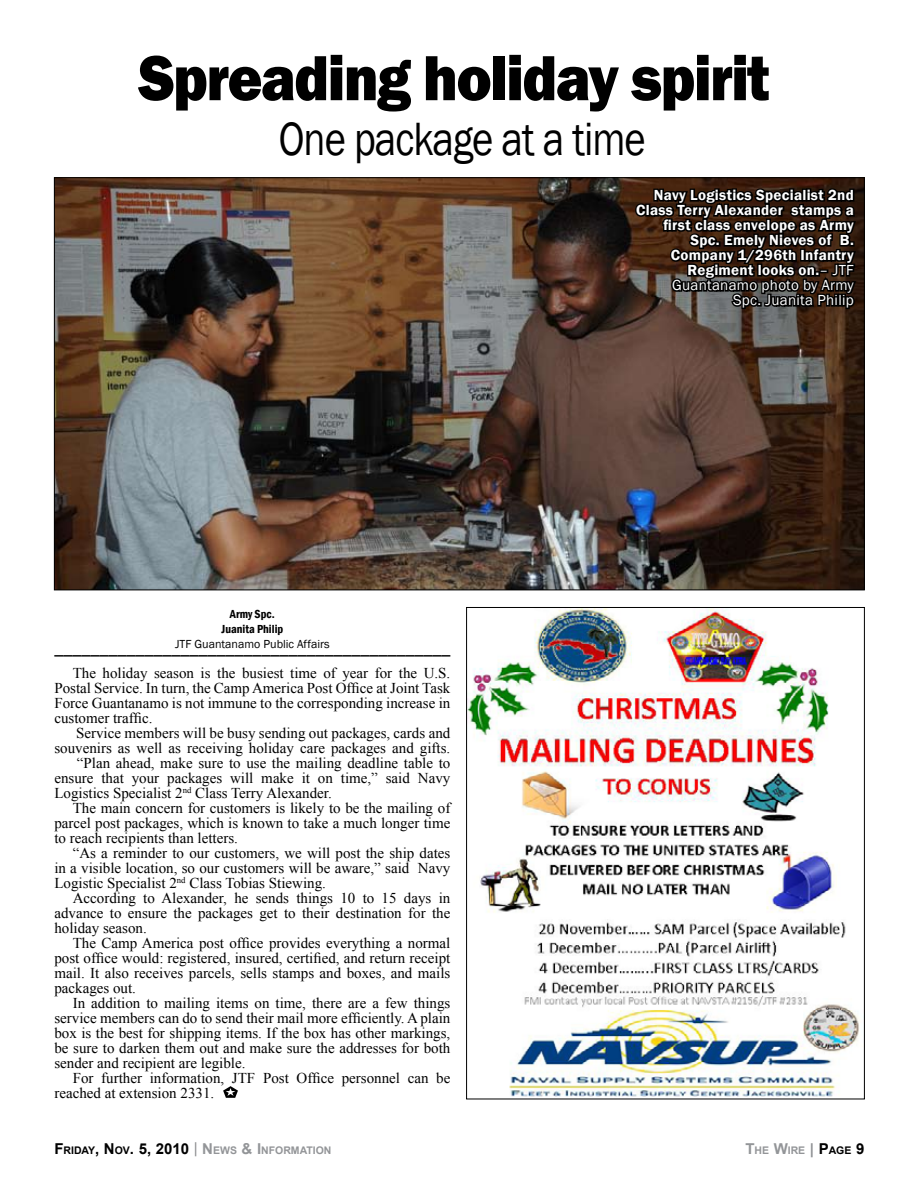
<style>
.page{position:relative;width:918px;height:1188px;background:#fff}
.page>*{position:absolute;margin:0;border:0;box-sizing:border-box;transform-origin:0 0}
.t1{font:800 66px "Franklin Gothic";letter-spacing:-.025em;color:#000;scale:.9 1}
.t2{font:48px "Franklin Gothic";letter-spacing:-.025em;color:#000;scale:.85 1}
.t3{font:18px "Franklin Gothic";color:#000}
.t4{font:15px/15px "Times New Roman";color:#000;text-align:justify}
.t5{font:600 15px/15px "Franklin Gothic";letter-spacing:.02em;color:#fff;text-align:right}
.t6{font:12px "Franklin Gothic";color:#000}
.t7{font:600 condensed 12px/15px "Franklin Gothic";color:#000;text-align:center}
.t8{font:700 10.5px "Arial";color:#939598}
.s1{font-weight:400}
.s2{font-size:15px;color:#000}
.s3{color:#000}
.s4{font-weight:400;font-size:15px;color:#8a8c8e}
.s5{font-size:15px}
.s6{font-size:15px;color:#8f9194}
</style>
<div class="page">
<img style="left:468px;top:609px;width:391px;height:488px">
<img style="left:56px;top:179px;width:807px;height:409px">
<svg style="left:223px;top:1086px;width:15px;height:12px"></svg>
<svg style="left:633px;top:182px;width:225px;height:130px"></svg>
<h1 class="t1" style="left:139px;top:35px;width:703px">Spreading holiday spirit</h1>
<h2 class="t2" style="left:279px;top:109px;width:433px">One package at a time</h2>
<p class="t7" style="left:221px;top:606px;width:63px">Army Spc.<br>Juanita Philip</p>
<p class="t6" style="left:175px;top:637px;width:156px">JTF Guantanamo Public Affairs</p>
<p class="t3" style="left:54px;top:637px;width:397px">____________________________________________</p>
<p class="t4" style="left:54px;top:665px;width:398px;text-indent:18px">The holiday season is the busiest time of year for the U.S.<br>Postal Service. In turn, the Camp America Post Office at Joint Task Force Guantanamo is not immune to the corresponding increase in customer traffic.</p>
<p class="t4" style="left:76px;top:725px;width:376px">Service members will be busy sending out packages, cards and</p>
<p class="t4" style="left:54px;top:740px;width:397px">souvenirs as well as receiving holiday care packages and gifts.</p>
<p class="t4" style="left:77px;top:755px;width:375px">“Plan ahead, make sure to use the mailing deadline table to</p>
<p class="t4" style="left:54px;top:770px;width:398px">ensure that your packages will make it on time,” said Navy</p>
<p class="t4" style="left:54px;top:785px;width:279px">Logistics Specialist 2<sup>nd</sup> Class Terry Alexander.</p>
<p class="t4" style="left:73px;top:800px;width:379px">The main concern for customers is likely to be the mailing of</p>
<p class="t4" style="left:54px;top:815px;width:398px">parcel post packages, which is known to take a much longer time</p>
<p class="t4" style="left:54px;top:830px;width:185px">to reach recipients than letters.</p>
<p class="t4" style="left:73px;top:845px;width:379px">“As a reminder to our customers, we will post the ship dates</p>
<p class="t4" style="left:54px;top:860px;width:398px">in a visible location, so our customers will be aware,” said Navy</p>
<p class="t4" style="left:54px;top:875px;width:273px">Logistic Specialist 2<sup>nd</sup> Class Tobias Stiewing.</p>
<p class="t4" style="left:73px;top:890px;width:379px">According to Alexander, he sends things 10 to 15 days in</p>
<p class="t4" style="left:54px;top:905px;width:397px">advance to ensure the packages get to their destination for the</p>
<p class="t4" style="left:54px;top:920px;width:94px">holiday season.</p>
<p class="t4" style="left:73px;top:935px;width:379px">The Camp America post office provides everything a normal</p>
<p class="t4" style="left:54px;top:950px;width:398px">post office would: registered, insured, certified, and return receipt</p>
<p class="t4" style="left:54px;top:965px;width:398px">mail. It also receives parcels, sells stamps and boxes, and mails</p>
<p class="t4" style="left:54px;top:980px;width:83px">packages out.</p>
<p class="t4" style="left:73px;top:995px;width:379px">In addition to mailing items on time, there are a few things</p>
<p class="t4" style="left:54px;top:1010px;width:398px">service members can do to send their mail more efficiently. A plain</p>
<p class="t4" style="left:54px;top:1025px;width:398px">box is the best for shipping items. If the box has other markings,</p>
<p class="t4" style="left:54px;top:1040px;width:398px">be sure to darken them out and make sure the addresses for both</p>
<p class="t4" style="left:54px;top:1055px;width:193px">sender and recipient are legible.</p>
<p class="t4" style="left:73px;top:1070px;width:379px">For further information, JTF Post Office personnel can be</p>
<p class="t4" style="left:54px;top:1085px;width:161px">reached at extension 2331.</p>
<p class="t5" style="left:636px;top:188px;width:219px">Navy Logistics Specialist 2nd<br>Class Terry Alexander stamps a first class envelope as Army<br>Spc. Emely Nieves of B.<br>Company 1/296th Infantry<br>Regiment looks on.<span class="s1">– JTF<br>Guantanamo photo by Army<br>Spc. Juanita Philip</span></p>
<p class="t8" style="left:54px;top:1144px;width:279px"><span class="s2">F</span><span class="s3">RIDAY</span><span class="s2">, N</span> <span class="s3">OV</span><span class="s2">. 5, 2010</span> <span class="s4">|</span> <span class="s5">N</span> EWS <span class="s5">&amp; I</span> NFORMATION</p>
<p class="t8" style="left:745px;top:1144px;width:121px"><span class="s5">T</span>HE <span class="s5">W</span>IRE <span class="s6">|</span> <span class="s2">P</span><span class="s3">AGE</span> <span class="s2">9</span></p>
</div>
